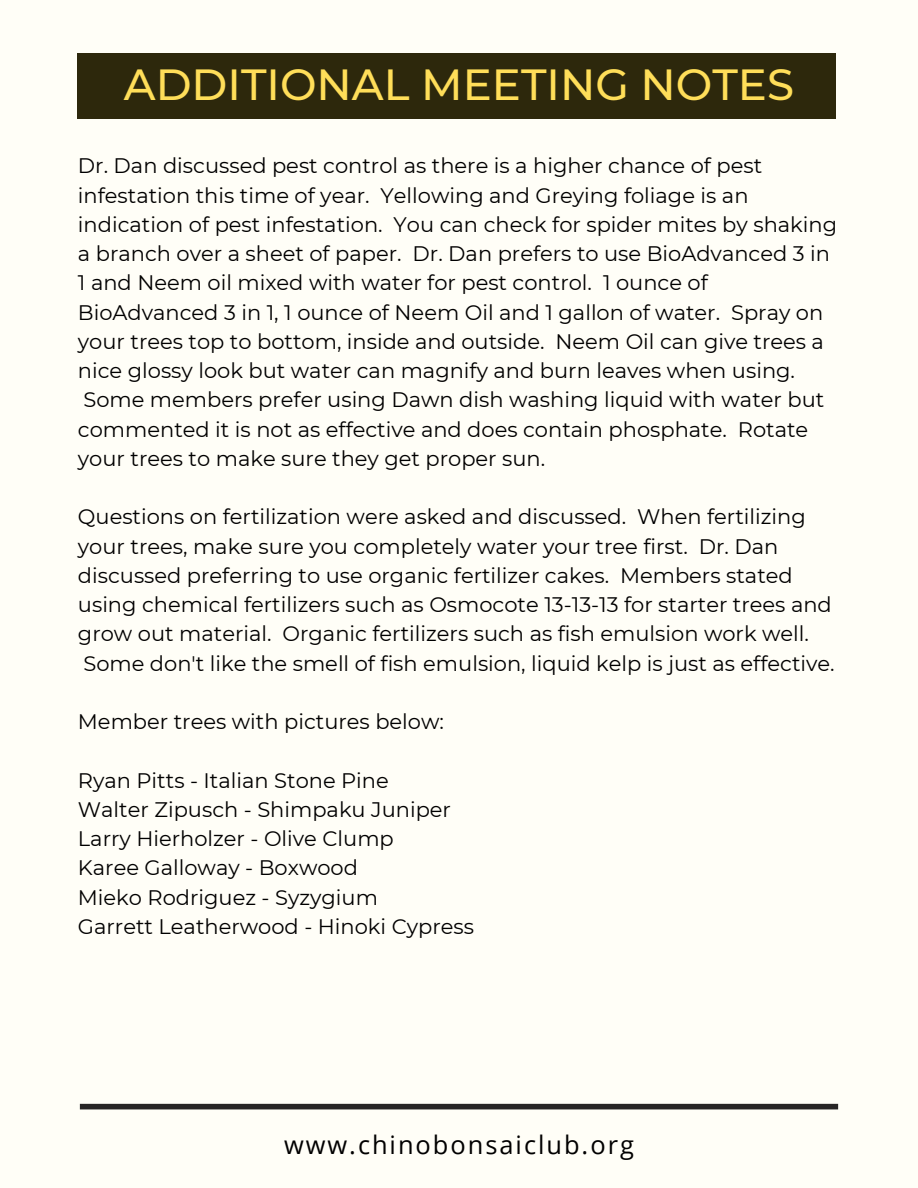
<style>
.page{position:relative;width:918px;height:1188px;background:#fffef7}
.page>*{position:absolute;margin:0;border:0;box-sizing:border-box;transform-origin:0 0}
.t1{font:500 43.5px "Montserrat";color:#ffde59}
.t2{font:25.35px "Open Sans";letter-spacing:.08em;color:#000}
.t3{font:21px/29.2px "Montserrat";color:#000}
</style>
<div class="page">
<div style="left:80px;top:1104px;width:758px;height:5px;background:#272525"></div>
<div style="left:78px;top:54px;width:758px;height:65px;background:#2d280c"></div>
<p class="t1" style="left:124px;top:58px;width:672px">ADDITIONAL MEETING NOTES</p>
<p class="t3" style="left:78px;top:151px;width:761px">Dr. Dan discussed pest control as there is a higher chance of pest infestation this time of year. Yellowing and Greying foliage is an indication of pest infestation. You can check for spider mites by shaking a branch over a sheet of paper. Dr. Dan prefers to use BioAdvanced 3 in 1 and Neem oil mixed with water for pest control. 1 ounce of BioAdvanced 3 in 1, 1 ounce of Neem Oil and 1 gallon of water. Spray on your trees top to bottom, inside and outside. Neem Oil can give trees a nice glossy look but water can magnify and burn leaves when using.<br>Some members prefer using Dawn dish washing liquid with water but commented it is not as effective and does contain phosphate. Rotate your trees to make sure they get proper sun.</p>
<p class="t3" style="left:78px;top:502px;width:758px">Questions on fertilization were asked and discussed. When fertilizing your trees, make sure you completely water your tree first. Dr. Dan discussed preferring to use organic fertilizer cakes. Members stated using chemical fertilizers such as Osmocote 13-13-13 for starter trees and grow out material. Organic fertilizers such as fish emulsion work well.<br>Some don't like the smell of fish emulsion, liquid kelp is just as effective.</p>
<p class="t3" style="left:78px;top:707px;width:367px">Member trees with pictures below:</p>
<p class="t3" style="left:78px;top:765px;width:312px">Ryan Pitts - Italian Stone Pine</p>
<p class="t3" style="left:78px;top:795px;width:375px">Walter Zipusch - Shimpaku Juniper</p>
<p class="t3" style="left:78px;top:824px;width:317px">Larry Hierholzer - Olive Clump</p>
<p class="t3" style="left:78px;top:853px;width:282px">Karee Galloway - Boxwood</p>
<p class="t3" style="left:78px;top:882px;width:302px">Mieko Rodriguez - Syzygium</p>
<p class="t3" style="left:78px;top:912px;width:398px">Garrett Leatherwood - Hinoki Cypress</p>
<p class="t2" style="left:284px;top:1126px;width:351px">www.chinobonsaiclub.org</p>
</div>
